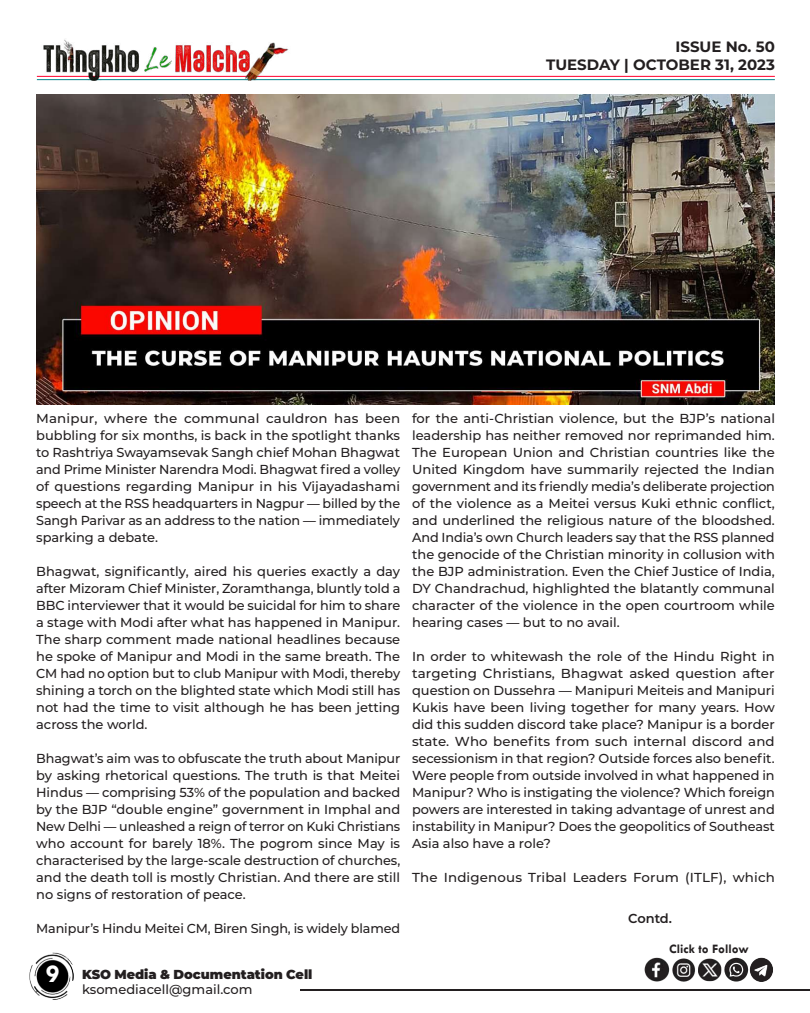
<style>
.page{position:relative;width:810px;height:1013px;background:#fff}
.page>*{position:absolute;margin:0;border:0;box-sizing:border-box;transform-origin:0 0}
.t1{font:700 26px "Tw Cen";color:#fff}
.t2{font:700 15px/18px "Montserrat";color:#231f20;text-align:right}
.t3{font:500 13px/17px "Montserrat";color:#231f20;text-align:justify}
.t4{font:900 13px "Montserrat";letter-spacing:-.005em;color:#231f20}
.t5{font:700 13px "Tw Cen";color:#231f20}
.t6{font:600 13px "Montserrat";letter-spacing:-.01em;color:#231f20}
</style>
<div class="page">
<hr style="left:301px;top:989px;width:509px;height:1px;background:#231f20">
<img style="left:29px;top:952px;width:45px;height:47px">
<hr style="left:37px;top:76px;width:738px;height:1px;background:#ff002d">
<hr style="left:37px;top:79px;width:738px;height:1px;background:#00848b">
<img style="left:37px;top:39px;width:253px;height:41px">
<img style="left:644px;top:957px;width:129px;height:25px">
<img style="left:36px;top:94px;width:739px;height:310px">
<p class="t2" style="left:546px;top:36px;width:230px">ISSUE No. 50<br>TUESDAY | OCTOBER 31, 2023</p>
<p class="t3" style="left:36px;top:409px;width:366px">Manipur, where the communal cauldron has been bubbling for six months, is back in the spotlight thanks to Rashtriya Swayamsevak Sangh chief Mohan Bhagwat and Prime Minister Narendra Modi. Bhagwat fired a volley of questions regarding Manipur in his Vijayadashami speech at the RSS headquarters in Nagpur — billed by the Sangh Parivar as an address to the nation — immediately sparking a debate.</p>
<p class="t3" style="left:36px;top:562px;width:366px">Bhagwat, significantly, aired his queries exactly a day after Mizoram Chief Minister, Zoramthanga, bluntly told a BBC interviewer that it would be suicidal for him to share a stage with Modi after what has happened in Manipur.<br>The sharp comment made national headlines because he spoke of Manipur and Modi in the same breath. The CM had no option but to club Manipur with Modi, thereby shining a torch on the blighted state which Modi still has not had the time to visit although he has been jetting across the world.</p>
<p class="t3" style="left:36px;top:749px;width:366px">Bhagwat’s aim was to obfuscate the truth about Manipur by asking rhetorical questions. The truth is that Meitei Hindus — comprising 53% of the population and backed by the BJP “double engine” government in Imphal and New Delhi — unleashed a reign of terror on Kuki Christians who account for barely 18%. The pogrom since May is characterised by the large-scale destruction of churches, and the death toll is mostly Christian. And there are still no signs of restoration of peace.</p>
<p class="t3" style="left:36px;top:919px;width:365px">Manipur’s Hindu Meitei CM, Biren Singh, is widely blamed</p>
<h1 class="t1" style="left:46px;top:958px;width:15px">9</h1>
<p class="t4" style="left:82px;top:964px;width:232px">KSO Media &amp; Documentation Cell</p>
<p class="t3" style="left:82px;top:980px;width:172px">ksomediacell@gmail.com</p>
<p class="t3" style="left:412px;top:409px;width:364px">for the anti-Christian violence, but the BJP’s national leadership has neither removed nor reprimanded him.<br>The European Union and Christian countries like the United Kingdom have summarily rejected the Indian government and its friendly media’s deliberate projection of the violence as a Meitei versus Kuki ethnic conflict, and underlined the religious nature of the bloodshed.<br>And India’s own Church leaders say that the RSS planned the genocide of the Christian minority in collusion with the BJP administration. Even the Chief Justice of India, DY Chandrachud, highlighted the blatantly communal character of the violence in the open courtroom while hearing cases — but to no avail.</p>
<p class="t3" style="left:412px;top:647px;width:364px">In order to whitewash the role of the Hindu Right in targeting Christians, Bhagwat asked question after question on Dussehra — Manipuri Meiteis and Manipuri Kukis have been living together for many years. How did this sudden discord take place? Manipur is a border state. Who benefits from such internal discord and secessionism in that region? Outside forces also benefit.<br>Were people from outside involved in what happened in Manipur? Who is instigating the violence? Which foreign powers are interested in taking advantage of unrest and instability in Manipur? Does the geopolitics of Southeast Asia also have a role?</p>
<p class="t3" style="left:412px;top:868px;width:364px">The Indigenous Tribal Leaders Forum (ITLF), which</p>
<p class="t6" style="left:628px;top:908px;width:45px">Contd.</p>
<p class="t5" style="left:669px;top:941px;width:81px">Click to Follow</p>
</div>
